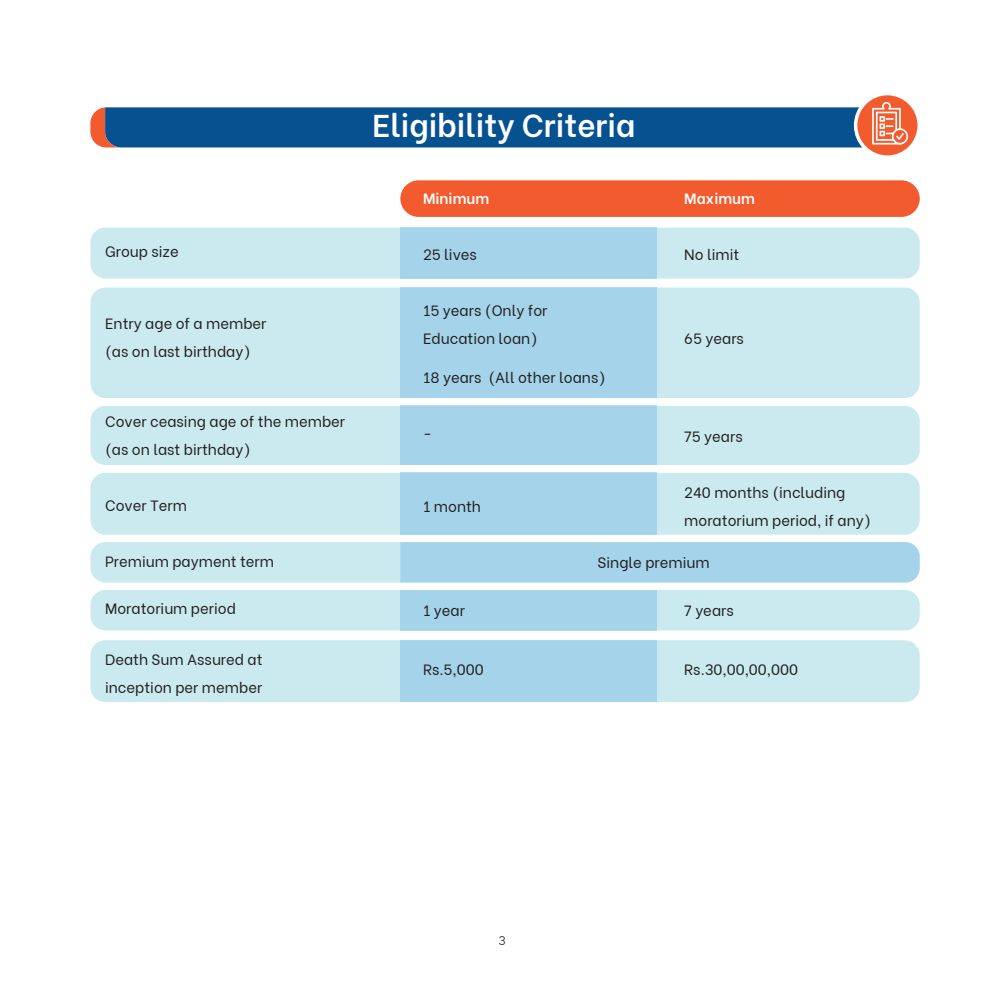
<style>
.page{position:relative;width:1008px;height:1008px;background:#fff}
.page>*{position:absolute;margin:0;border:0;box-sizing:border-box;transform-origin:0 0}
.t1{font:600 31.5px "Be Vietnam";color:#fff}
.t2{font:14.88px/28px "Be Vietnam";color:#231f20}
.t3{font:600 14.88px "Be Vietnam";color:#fff}
.t4{font:300 12.25px "Be Vietnam";color:#231f20}
</style>
<div class="page">
<div style="left:90px;top:228px;width:830px;height:51px;background:#caeaef;border-radius:15px"></div>
<div style="left:90px;top:406px;width:830px;height:59px;background:#caeaef;border-radius:15px"></div>
<div style="left:90px;top:473px;width:830px;height:62px;background:#caeaef;border-radius:15px"></div>
<div style="left:90px;top:640px;width:830px;height:62px;background:#caeaef;border-radius:15px"></div>
<div style="left:90px;top:542px;width:830px;height:41px;background:#caeaef;border-radius:15px"></div>
<div style="left:90px;top:590px;width:830px;height:40px;background:#caeaef;border-radius:15px"></div>
<div style="left:90px;top:288px;width:830px;height:110px;background:#caeaef;border-radius:15px"></div>
<div style="left:400px;top:180px;width:520px;height:37px;background:#f15b2d;border-radius:18px"></div>
<svg style="left:856px;top:94px;width:63px;height:63px"></svg>
<div style="left:854px;top:92px;width:67px;height:67px;border:4px solid #fff;border-radius:50%"></div>
<div style="left:400px;top:228px;width:257px;height:51px;background:#a5d3ea"></div>
<div style="left:400px;top:406px;width:257px;height:59px;background:#a5d3ea"></div>
<div style="left:400px;top:473px;width:257px;height:62px;background:#a5d3ea"></div>
<div style="left:400px;top:590px;width:257px;height:40px;background:#a5d3ea"></div>
<div style="left:400px;top:640px;width:257px;height:62px;background:#a5d3ea"></div>
<div style="left:400px;top:542px;width:520px;height:41px;background:#a5d3ea"></div>
<div style="left:400px;top:288px;width:257px;height:110px;background:#a5d3ea"></div>
<svg style="left:90px;top:102px;width:818px;height:45px;background:#356a9a"></svg>
<p class="t2" style="left:105px;top:236px;width:75px">Group size</p>
<p class="t2" style="left:105px;top:308px;width:163px">Entry age of a member (as on last birthday)</p>
<p class="t2" style="left:105px;top:406px;width:242px">Cover ceasing age of the member (as on last birthday)</p>
<p class="t2" style="left:105px;top:490px;width:83px">Cover Term</p>
<p class="t2" style="left:105px;top:546px;width:170px">Premium payment term</p>
<p class="t2" style="left:105px;top:593px;width:132px">Moratorium period</p>
<p class="t2" style="left:105px;top:644px;width:159px">Death Sum Assured at inception per member</p>
<h1 class="t1" style="left:373px;top:99px;width:264px">Eligibility Criteria</h1>
<p class="t3" style="left:423px;top:187px;width:68px">Minimum</p>
<p class="t2" style="left:423px;top:239px;width:55px">25 lives</p>
<p class="t2" style="left:423px;top:295px;width:126px">15 years (Only for<br>Education loan)</p>
<p class="t2" style="left:423px;top:362px;width:184px">18 years (All other loans)</p>
<p class="t2" style="left:423px;top:418px;width:10px">-</p>
<p class="t2" style="left:423px;top:491px;width:59px">1 month</p>
<p class="t3" style="left:684px;top:187px;width:72px">Maximum</p>
<p class="t2" style="left:684px;top:239px;width:57px">No limit</p>
<p class="t2" style="left:684px;top:323px;width:61px">65 years</p>
<p class="t2" style="left:684px;top:421px;width:60px">75 years</p>
<p class="t2" style="left:684px;top:477px;width:188px">240 months (including moratorium period, if any)</p>
<p class="t2" style="left:423px;top:595px;width:43px">1 year</p>
<p class="t2" style="left:423px;top:654px;width:62px">Rs.5,000</p>
<p class="t2" style="left:598px;top:547px;width:114px">Single premium</p>
<p class="t2" style="left:684px;top:595px;width:51px">7 years</p>
<p class="t2" style="left:684px;top:654px;width:115px">Rs.30,00,00,000</p>
<p class="t4" style="left:499px;top:931px;width:9px">3</p>
</div>
